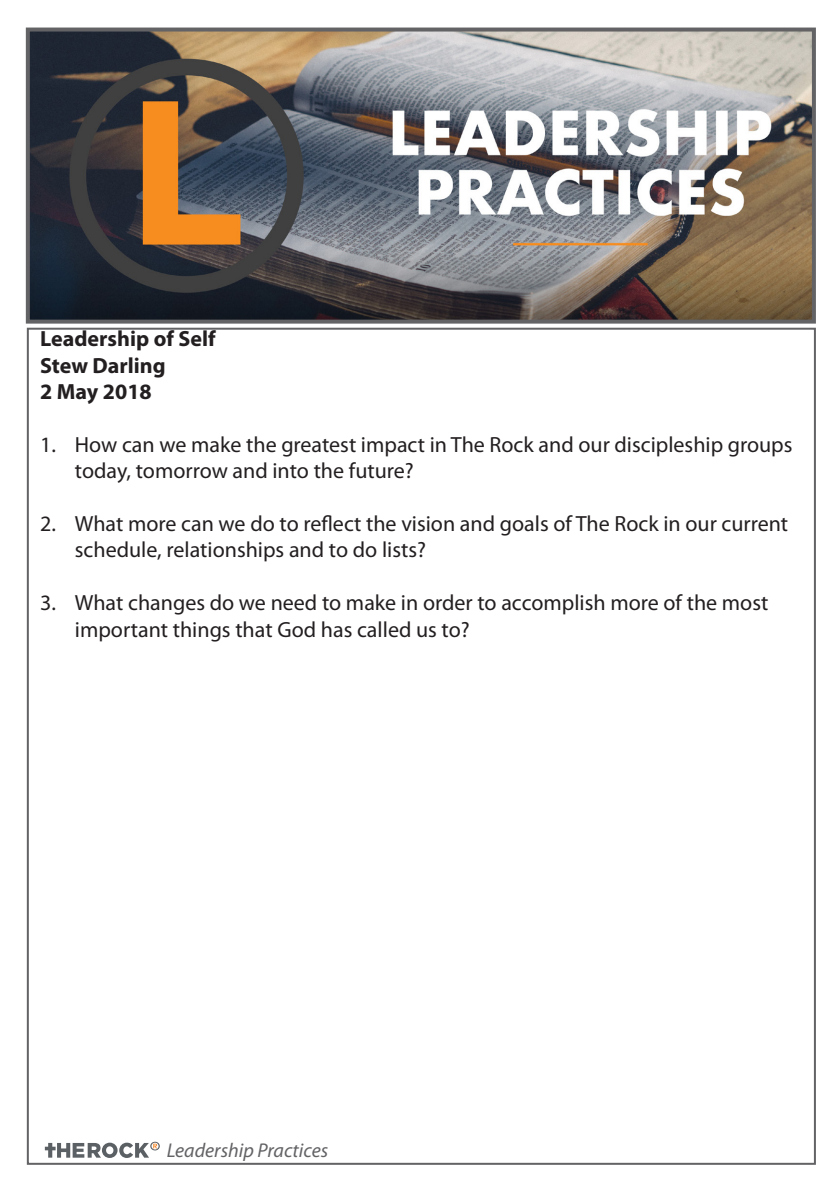
<style>
.page{position:relative;width:840px;height:1191px;background:#fff}
.page>*{position:absolute;margin:0;border:0;box-sizing:border-box;transform-origin:0 0}
.t1{font:22px/26.4px "Myriad Pro";color:#231f20}
.t2{font:700 22px "Myriad Pro";color:#231f20}
.t3{font:italic 20px "Myriad Pro";color:#636366}
</style>
<div class="page">
<img style="left:31px;top:33px;width:779px;height:285px">
<div style="left:26px;top:28px;width:789px;height:295px;border:4px solid #636366"></div>
<svg style="left:45px;top:1141px;width:115px;height:17px"></svg>
<p class="t2" style="left:40px;top:324px;width:177px">Leadership of Self</p>
<p class="t2" style="left:40px;top:351px;width:127px">Stew Darling</p>
<p class="t2" style="left:40px;top:377px;width:113px">2 May 2018</p>
<p class="t1" style="left:75px;top:431px;width:718px;text-indent:-35px">1. How can we make the greatest impact in The Rock and our discipleship groups today, tomorrow and into the future?</p>
<p class="t1" style="left:75px;top:510px;width:714px;text-indent:-35px">2. What more can we do to reflect the vision and goals of The Rock in our current schedule, relationships and to do lists?</p>
<p class="t1" style="left:75px;top:589px;width:694px;text-indent:-35px">3. What changes do we need to make in order to accomplish more of the most important things that God has called us to?</p>
<p class="t3" style="left:167px;top:1137px;width:163px">Leadership Practices</p>
</div>
